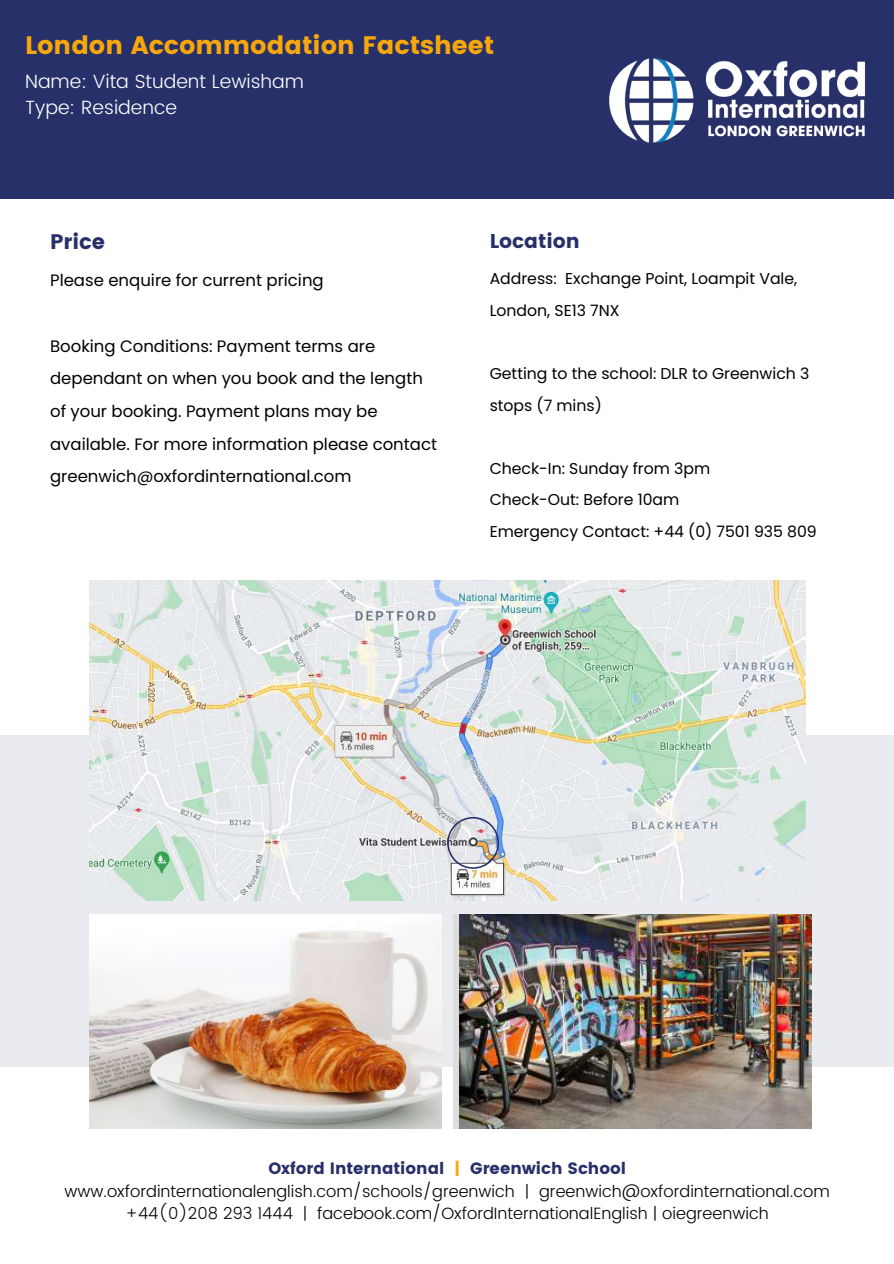
<style>
.page{position:relative;width:894px;height:1264px;background:#fff}
.page>*{position:absolute;margin:0;border:0;box-sizing:border-box;transform-origin:0 0}
.t1{font:25.2px "Poppins";color:#f7a70b}
.t2{font:21px "Poppins";color:#273068}
.t3{font:19.95px "Poppins";color:#273068}
.t4{font:300 19.05px/26px "Poppins";color:#fff}
.t5{font:16.5px/32.7px "Poppins";color:#000}
.t6{font:300 16.35px/22.5px "Poppins";color:#000;text-align:center}
.t7{font:15.75px/31.5px "Poppins";color:#000}
.s1{font-weight:400;color:#273068}
.s2{font-weight:400;color:#f7a70b}
</style>
<div class="page">
<div style="left:0;top:736px;width:893px;height:331px;background:#eaebf0"></div>
<div style="left:0;top:0;width:893px;height:198px;background:#273068"></div>
<img style="left:89px;top:914px;width:352px;height:214px">
<img style="left:459px;top:914px;width:351px;height:214px">
<img style="left:89px;top:581px;width:715px;height:319px">
<img style="left:447px;top:817px;width:52px;height:51px">
<img style="left:609px;top:58px;width:257px;height:85px">
<h1 class="t1" style="left:25px;top:31px;width:470px">London Accommodation Factsheet</h1>
<p class="t4" style="left:25px;top:69px;width:280px">Name: Vita Student Lewisham<br>Type: Residence</p>
<p class="t2" style="left:50px;top:229px;width:56px">Price</p>
<p class="t5" style="left:50px;top:264px;width:275px">Please enquire for current pricing</p>
<p class="t5" style="left:50px;top:329px;width:388px">Booking Conditions: Payment terms are dependant on when you book and the length of your booking. Payment plans may be available. For more information please contact greenwich@oxfordinternational.com</p>
<p class="t3" style="left:489px;top:230px;width:92px">Location</p>
<p class="t7" style="left:489px;top:263px;width:309px">Address: Exchange Point, Loampit Vale,<br>London, SE13 7NX</p>
<p class="t7" style="left:489px;top:358px;width:321px">Getting to the school: DLR to Greenwich 3 stops (7 mins)</p>
<p class="t7" style="left:489px;top:452px;width:328px">Check-In: Sunday from 3pm<br>Check-Out: Before 10am<br>Emergency Contact: +44 (0) 7501 935 809</p>
<p class="t6" style="left:64px;top:1157px;width:766px"><span class="s1">Oxford International</span> <span class="s2">|</span> <span class="s1">Greenwich School </span>www.oxfordinternationalenglish.com/schools/greenwich | greenwich@oxfordinternational.com +44(0)208 293 1444 | facebook.com/OxfordInternationalEnglish | oiegreenwich</p>
</div>
